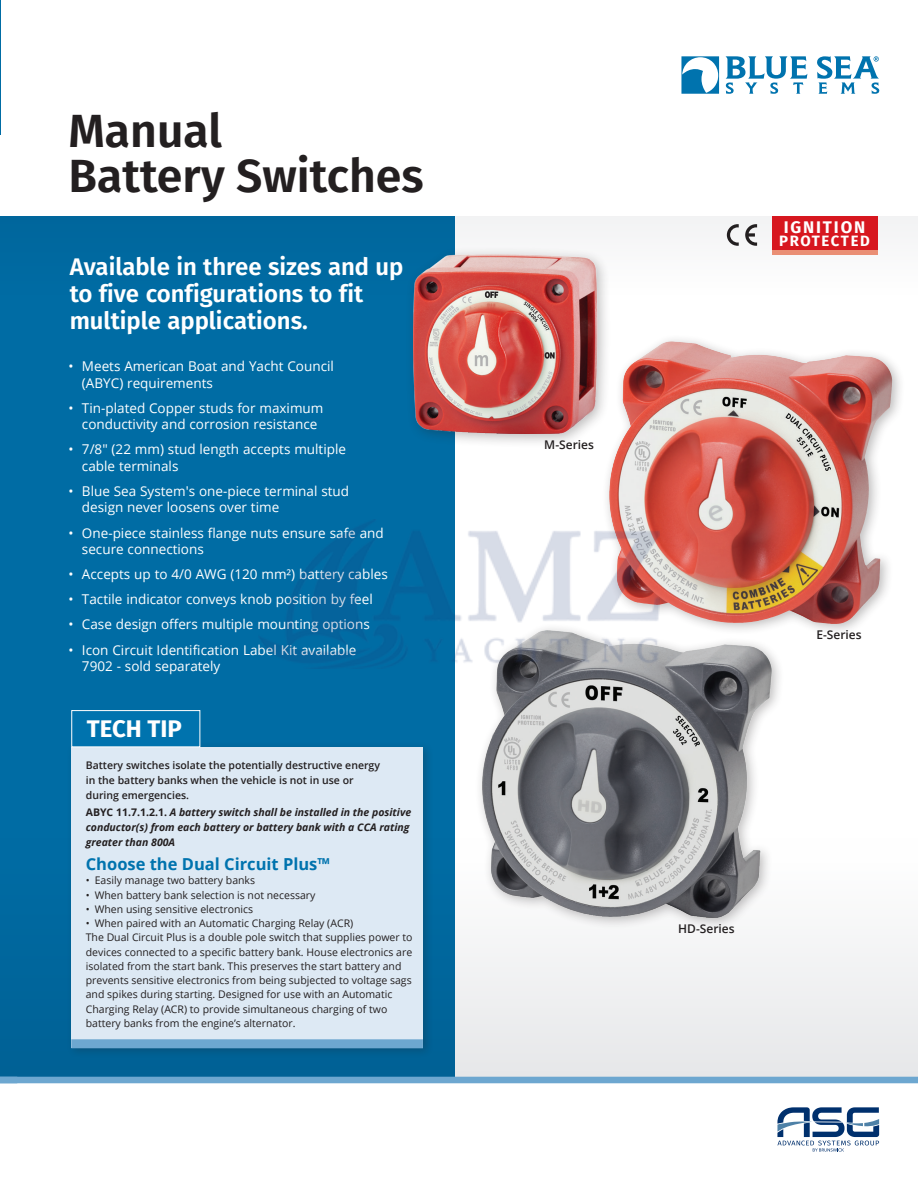
<style>
.page{position:relative;width:918px;height:1188px;background:#fff}
.page>*{position:absolute;margin:0;border:0;box-sizing:border-box;transform-origin:0 0}
.Product_Title{font:600 46.5px/45px "Fira Sans";color:#231f20}
.body_bullet{font:600 24px "Fira Sans";color:#fff}
.TECH_TIP{font:700 24px "Fira Sans";color:#fff}
.Top_Bar_Category{font:700 16.8px "Fira Sans";letter-spacing:.11em;color:#fff}
.t1{font:700 16.5px "Open Sans";color:#0073ae}
.Top_Bar_Category-2{font:700 15px "Fira Sans";letter-spacing:.105em;color:#fff}
.t2{font:13.5px/16.5px "Open Sans";color:#fff}
.t3{font:600 12px "Open Sans";color:#231f20}
.t4{font:10.5px/14.2px "Open Sans";color:#231f20}
.Tab_0_13_pt{font:italic 700 10.5px/15px "Open Sans";color:#231f20}
.Tab_0_13_pt-2{font:600 10.5px "Open Sans";color:#231f20}
.s1{font-style:normal}
</style>
<div class="page">
<div style="left:0;top:216px;width:455px;height:863px;background:#006ca4"></div>
<div style="left:455px;top:216px;width:463px;height:39px;background:#f5f5f6"></div>
<svg style="left:0;top:944px;width:918px;height:133px;fill:#ebeced"></svg>
<div style="left:0;top:1077px;width:918px;height:6px;background:#6da7d0"></div>
<svg style="left:777px;top:1107px;width:102px;height:45px"></svg>
<svg style="left:681px;top:56px;width:38px;height:38px"></svg>
<svg style="left:725px;top:56px;width:82px;height:38px"></svg>
<svg style="left:817px;top:56px;width:62px;height:38px"></svg>
<div style="left:405px;top:246px;width:206px;height:202px;background:#231f20;opacity:.3"></div>
<img style="left:414px;top:254px;width:183px;height:180px">
<div style="left:475px;top:623px;width:309px;height:307px;background:#231f20;opacity:.3"></div>
<img style="left:483px;top:637px;width:288px;height:280px">
<div style="left:601px;top:334px;width:304px;height:303px;background:#231f20;opacity:.3"></div>
<img style="left:630px;top:342px;width:39px;height:24px">
<div style="left:772px;top:216px;width:106px;height:38px;background:#d7171f"></div>
<hr style="left:772px;top:250px;width:106px;height:4px;background:#ea8f74">
<div style="left:66px;top:742px;width:368px;height:317px;background:#231f20;opacity:.25"></div>
<div style="left:71px;top:747px;width:352px;height:301px;background:#dde9f4"></div>
<div style="left:71px;top:710px;width:129px;height:37px;background:#0073ae;border:1px solid #fff"></div>
<div style="left:71px;top:1039px;width:352px;height:9px;background:#6da7d0"></div>
<hr style="left:0;top:0;width:1px;height:134px;background:#006ca4">
<svg style="left:727px;top:224px;width:12px;height:22px"></svg>
<svg style="left:745px;top:224px;width:12px;height:22px"></svg>
<img style="left:262px;top:519px;width:398px;height:150px">
<p class="Product_Title" style="left:69px;top:105px;width:357px">Manual<br>Battery Switches</p>
<p class="body_bullet" style="left:70px;top:247px;width:335px">Available in three sizes and up</p>
<p class="body_bullet" style="left:70px;top:274px;width:295px">to five configurations to fit</p>
<p class="body_bullet" style="left:70px;top:301px;width:240px">multiple applications.</p>
<p class="t2" style="left:82px;top:358px;width:253px;text-indent:-14px">• Meets American Boat and Yacht Council (ABYC) requirements</p>
<p class="t2" style="left:68px;top:399px;width:256px;text-align:center">• Tin-plated Copper studs for maximum conductivity and corrosion resistance</p>
<p class="t2" style="left:82px;top:441px;width:266px;text-indent:-14px">• 7/8" (22 mm) stud length accepts multiple cable terminals</p>
<p class="t2" style="left:82px;top:482px;width:269px;text-indent:-14px">• Blue Sea System's one-piece terminal stud design never loosens over time</p>
<p class="t2" style="left:82px;top:524px;width:303px;text-indent:-14px">• One-piece stainless flange nuts ensure safe and secure connections</p>
<p class="t2" style="left:68px;top:566px;width:321px">• Accepts up to 4/0 AWG (120 mm²) battery cables</p>
<p class="t2" style="left:68px;top:591px;width:306px">• Tactile indicator conveys knob position by feel</p>
<p class="t2" style="left:68px;top:616px;width:303px">• Case design offers multiple mounting options</p>
<p class="t2" style="left:82px;top:641px;width:276px;text-indent:-14px">• Icon Circuit Identification Label Kit available<br>7902 - sold separately</p>
<p class="TECH_TIP" style="left:87px;top:709px;width:97px">TECH TIP</p>
<p class="Tab_0_13_pt-2" style="left:86px;top:758px;width:296px">Battery switches isolate the potentially destructive energy</p>
<p class="Tab_0_13_pt-2" style="left:86px;top:773px;width:269px">in the battery banks when the vehicle is not in use or</p>
<p class="Tab_0_13_pt-2" style="left:86px;top:788px;width:105px">during emergencies.</p>
<p class="Tab_0_13_pt" style="left:86px;top:805px;width:327px"><span class="s1">ABYC 11.7.1.2.1.</span> A battery switch shall be installed in the positive conductor(s) from each battery or battery bank with a CCA rating greater than 800A</p>
<p class="t1" style="left:86px;top:852px;width:246px">Choose the Dual Circuit Plus™</p>
<p class="t4" style="left:86px;top:873px;width:171px">• Easily manage two battery banks</p>
<p class="t4" style="left:86px;top:887px;width:231px">• When battery bank selection is not necessary</p>
<p class="t4" style="left:86px;top:902px;width:169px">• When using sensitive electronics</p>
<p class="t4" style="left:86px;top:916px;width:269px">• When paired with an Automatic Charging Relay (ACR)</p>
<p class="t4" style="left:86px;top:930px;width:328px">The Dual Circuit Plus is a double pole switch that supplies power to devices connected to a specific battery bank. House electronics are isolated from the start bank. This preserves the start battery and prevents sensitive electronics from being subjected to voltage sags and spikes during starting. Designed for use with an Automatic Charging Relay (ACR) to provide simultaneous charging of two battery banks from the engine’s alternator.</p>
<p class="t3" style="left:544px;top:437px;width:51px">M-Series</p>
<p class="Top_Bar_Category" style="left:784px;top:213px;width:83px">IGNITION</p>
<p class="Top_Bar_Category-2" style="left:779px;top:228px;width:92px">PROTECTED</p>
<p class="t3" style="left:816px;top:627px;width:47px">E-Series</p>
<p class="t3" style="left:678px;top:920px;width:58px">HD-Series</p>
</div>
